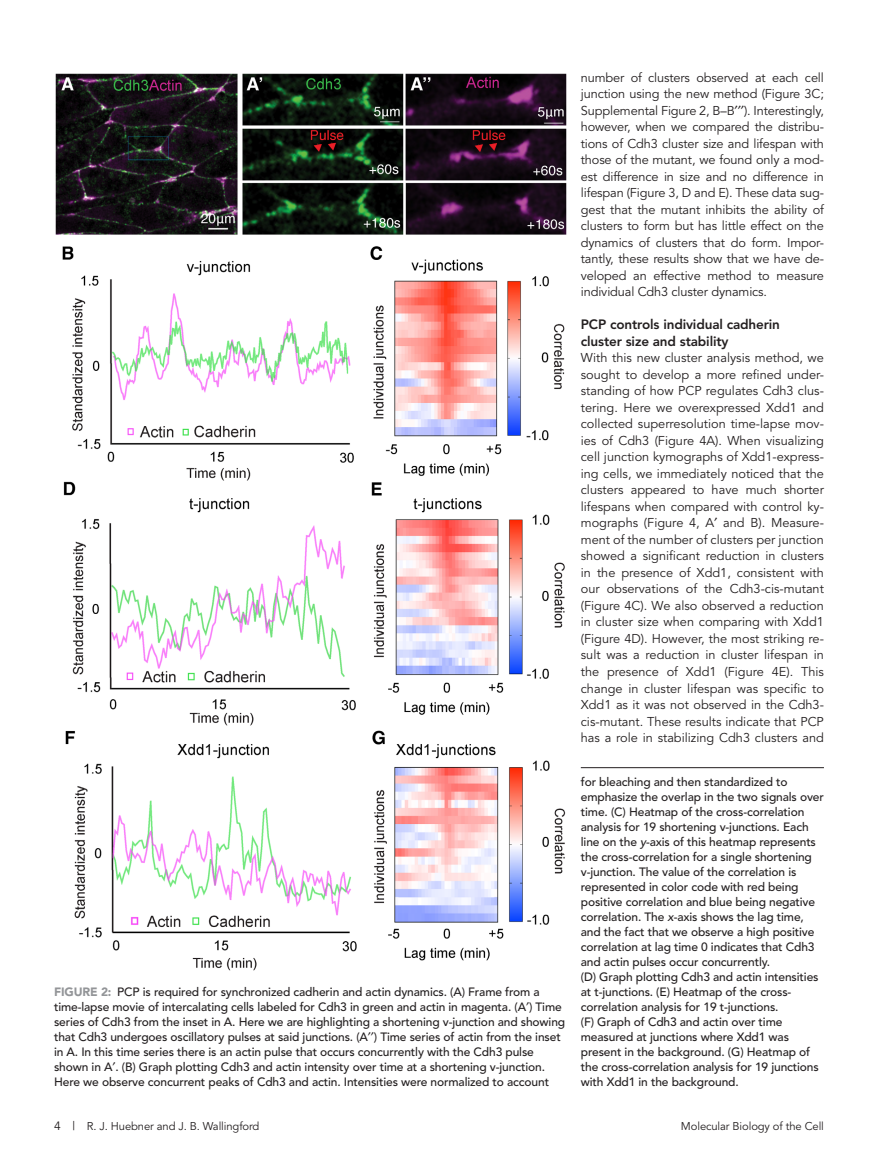
<style>
.page{position:relative;width:878px;height:1175px;background:#fff}
.page>*{position:absolute;margin:0;border:0;box-sizing:border-box;transform-origin:0 0}
.t1{font:800 13.5px/16.5px "Avenir";letter-spacing:-.01em;color:#231f20}
.ParaFL{font:12.75px/16.5px "Avenir";color:#231f20;text-align:justify}
.Para{font:12.75px/16.5px "Avenir";letter-spacing:-.01em;color:#231f20;text-align:justify}
.FigCaption{font:500 12px/15px "Avenir";letter-spacing:-.01em;color:#231f20}
.t2{font:11.25px "Avenir";letter-spacing:-.01em;color:#231f20}
.s1{font-weight:900;color:#939598}
.s2{font-style:italic}
.s3{font-size:12px}
</style>
<div class="page">
<img style="left:55px;top:73px;width:512px;height:898px">
<hr style="left:580px;top:767px;width:244px;height:1px;background:#231f20">
<p class="FigCaption" style="left:54px;top:985px;width:512px"><span class="s1">FIGURE 2:</span> PCP is required for synchronized cadherin and actin dynamics. (A) Frame from a time-lapse movie of intercalating cells labeled for Cdh3 in green and actin in magenta. (A ) Time series of Cdh3 from the inset in A. Here we are highlighting a shortening v-junction and showing that Cdh3 undergoes oscillatory pulses at said junctions. (A ) Time series of actin from the inset in A. In this time series there is an actin pulse that occurs concurrently with the Cdh3 pulse shown in A . (B) Graph plotting Cdh3 and actin intensity over time at a shortening v-junction.<br>Here we observe concurrent peaks of Cdh3 and actin. Intensities were normalized to account</p>
<p class="Para" style="left:580px;top:69px;width:245px">number of clusters observed at each cell junction using the new method (Figure 3C; Supplemental Figure 2, B–B ). Interestingly, however, when we compared the distribu&shy;tions of Cdh3 cluster size and lifespan with those of the mutant, we found only a mod&shy;est difference in size and no difference in lifespan (Figure 3, D and E). These data sug&shy;gest that the mutant inhibits the ability of clusters to form but has little effect on the dynamics of clusters that do form. Impor&shy;tantly, these results show that we have de&shy;veloped an effective method to measure individual Cdh3 cluster dynamics.</p>
<h2 class="t1" style="left:580px;top:316px;width:201px">PCP controls individual cadherin cluster size and stability</h2>
<p class="ParaFL" style="left:580px;top:350px;width:245px">With this new cluster analysis method, we sought to develop a more refined under&shy;standing of how PCP regulates Cdh3 clus&shy;tering. Here we overexpressed Xdd1 and collected superresolution time-lapse mov&shy;ies of Cdh3 (Figure 4A). When visualizing cell junction kymographs of Xdd1-express&shy;ing cells, we immediately noticed that the clusters appeared to have much shorter lifespans when compared with control ky&shy;mographs (Figure 4, A and B). Measure&shy;ment of the number of clusters per junction showed a significant reduction in clusters in the presence of Xdd1, consistent with our observations of the Cdh3-cis-mutant (Figure 4C). We also observed a reduction in cluster size when comparing with Xdd1 (Figure 4D). However, the most striking re&shy;sult was a reduction in cluster lifespan in the presence of Xdd1 (Figure 4E). This change in cluster lifespan was specific to Xdd1 as it was not observed in the Cdh3- cis-mutant. These results indicate that PCP has a role in stabilizing Cdh3 clusters and</p>
<p class="FigCaption" style="left:580px;top:775px;width:244px">for bleaching and then standardized to emphasize the overlap in the two signals over time. (C) Heatmap of the cross-correlation analysis for 19 shortening v-junctions. Each line on the <span class="s2">y</span>-axis of this heatmap represents the cross-correlation for a single shortening v-junction. The value of the correlation is represented in color code with red being positive correlation and blue being negative correlation. The <span class="s2">x</span>-axis shows the lag time, and the fact that we observe a high positive correlation at lag time 0 indicates that Cdh3 and actin pulses occur concurrently.<br>(D) Graph plotting Cdh3 and actin intensities at t-junctions. (E) Heatmap of the cross&shy;correlation analysis for 19 t-junctions.<br>(F) Graph of Cdh3 and actin over time measured at junctions where Xdd1 was present in the background. (G) Heatmap of the cross-correlation analysis for 19 junctions with Xdd1 in the background.</p>
<p class="t2" style="left:54px;top:1119px;width:207px"><span class="s3">4 |</span> R. J. Huebner and J. B. Wallingford</p>
<p class="t2" style="left:681px;top:1119px;width:144px">Molecular Biology of the Cell</p>
</div>
